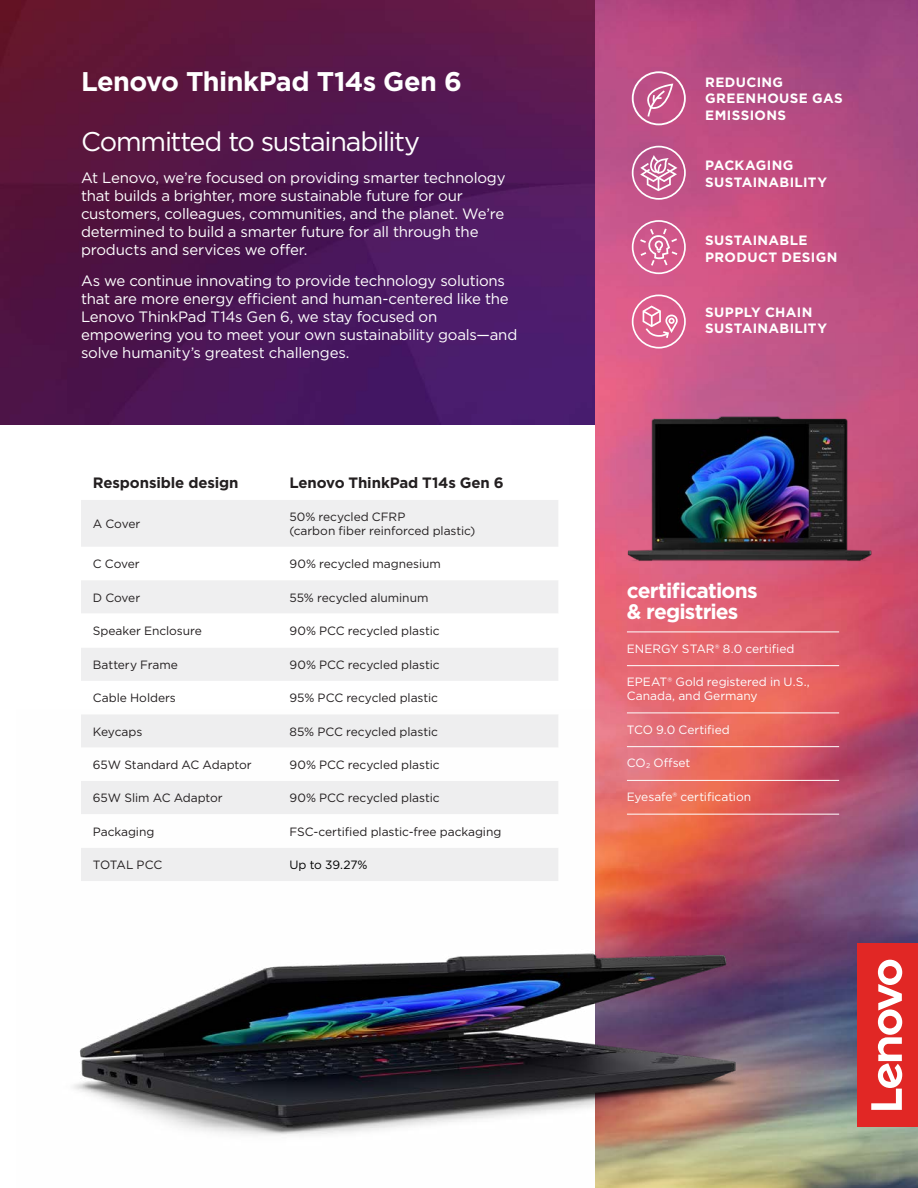
<style>
.page{position:relative;width:918px;height:1188px;background:#fff}
.page>*{position:absolute;margin:0;border:0;box-sizing:border-box;transform-origin:0 0}
.t1{font:27px "Gotham";letter-spacing:-.045em;color:#fff}
.t2{font:700 27px "Gotham";letter-spacing:-.02em;color:#fff}
.t3{font:700 21px/21px "Gotham";letter-spacing:-.04em;color:#fff}
.t4{font:15px/18px "Gotham";letter-spacing:-.015em;color:#fff}
.t5{font:700 15px "Gotham";letter-spacing:-.01em;color:#231f20}
.t6{font:700 13.5px/16.5px "Gotham";letter-spacing:.025em;color:#fff}
.t7{font:12px/13.5px "Gotham";letter-spacing:-.005em;color:#231f20}
.t8{font:12px/13.5px "Gotham";letter-spacing:-.005em;color:#fff}
.t9{font:12px "Gotham";letter-spacing:-.01em;color:#000}
.t10{font:12px "Gotham";letter-spacing:-.03em;color:#231f20}
</style>
<div class="page">
<img style="left:0;top:0;width:595px;height:424px">
<img style="left:595px;top:0;width:323px;height:1188px">
<div style="left:857px;top:943px;width:61px;height:184px;background:#e12725"></div>
<svg style="left:871px;top:960px;width:31px;height:150px"></svg>
<div style="left:81px;top:500px;width:477px;height:47px;background:#efeff0"></div>
<svg style="left:81px;top:580px;width:477px;height:101px;fill:#efeff0"></svg>
<svg style="left:632px;top:71px;width:54px;height:54px"></svg>
<svg style="left:632px;top:146px;width:54px;height:54px"></svg>
<svg style="left:632px;top:220px;width:54px;height:54px"></svg>
<svg style="left:632px;top:295px;width:54px;height:54px"></svg>
<hr style="left:627px;top:632px;width:212px;height:1px;background:#fff">
<hr style="left:627px;top:665px;width:212px;height:1px;background:#fff">
<hr style="left:627px;top:713px;width:212px;height:1px;background:#fff">
<hr style="left:627px;top:746px;width:212px;height:1px;background:#fff">
<hr style="left:627px;top:780px;width:212px;height:1px;background:#fff">
<hr style="left:627px;top:814px;width:212px;height:1px;background:#fff">
<img style="left:73px;top:709px;width:710px;height:479px">
<img style="left:597px;top:349px;width:305px;height:266px">
<p class="t2" style="left:81px;top:63px;width:382px">Lenovo ThinkPad T14s Gen 6</p>
<p class="t1" style="left:81px;top:124px;width:341px">Committed to sustainability</p>
<p class="t4" style="left:81px;top:168px;width:426px">At Lenovo, we’re focused on providing smarter technology that builds a brighter, more sustainable future for our customers, colleagues, communities, and the planet. We’re determined to build a smarter future for all through the products and services we offer.</p>
<p class="t4" style="left:81px;top:272px;width:438px">As we continue innovating to provide technology solutions that are more energy efficient and human-centered like the Lenovo ThinkPad T14s Gen 6, we stay focused on empowering you to meet your own sustainability goals—and solve humanity’s greatest challenges.</p>
<p class="t5" style="left:93px;top:473px;width:147px">Responsible design</p>
<p class="t5" style="left:289px;top:473px;width:216px">Lenovo ThinkPad T14s Gen 6</p>
<p class="t7" style="left:93px;top:517px;width:49px">A Cover</p>
<p class="t7" style="left:289px;top:510px;width:188px">50% recycled CFRP<br>(carbon fiber reinforced plastic)</p>
<p class="t7" style="left:93px;top:557px;width:48px">C Cover</p>
<p class="t7" style="left:289px;top:557px;width:153px">90% recycled magnesium</p>
<p class="t7" style="left:93px;top:590px;width:49px">D Cover</p>
<p class="t7" style="left:289px;top:590px;width:141px">55% recycled aluminum</p>
<p class="t7" style="left:93px;top:624px;width:111px">Speaker Enclosure</p>
<p class="t7" style="left:289px;top:624px;width:152px">90% PCC recycled plastic</p>
<p class="t7" style="left:93px;top:658px;width:87px">Battery Frame</p>
<p class="t7" style="left:289px;top:658px;width:152px">90% PCC recycled plastic</p>
<p class="t7" style="left:93px;top:691px;width:85px">Cable Holders</p>
<p class="t7" style="left:289px;top:691px;width:150px">95% PCC recycled plastic</p>
<p class="t7" style="left:93px;top:724px;width:51px">Keycaps</p>
<p class="t7" style="left:289px;top:724px;width:150px">85% PCC recycled plastic</p>
<p class="t7" style="left:93px;top:758px;width:160px">65W Standard AC Adaptor</p>
<p class="t7" style="left:289px;top:758px;width:152px">90% PCC recycled plastic</p>
<p class="t7" style="left:93px;top:791px;width:131px">65W Slim AC Adaptor</p>
<p class="t7" style="left:289px;top:791px;width:152px">90% PCC recycled plastic</p>
<p class="t7" style="left:93px;top:825px;width:63px">Packaging</p>
<p class="t7" style="left:289px;top:825px;width:213px">FSC-certified plastic-free packaging</p>
<p class="t10" style="left:93px;top:857px;width:71px">TOTAL PCC</p>
<p class="t9" style="left:289px;top:857px;width:80px">Up to 39.27%</p>
<p class="t6" style="left:705px;top:74px;width:139px">REDUCING<br>GREENHOUSE GAS<br>EMISSIONS</p>
<p class="t6" style="left:705px;top:157px;width:123px">PACKAGING<br>SUSTAINABILITY</p>
<p class="t6" style="left:705px;top:232px;width:134px">SUSTAINABLE<br>PRODUCT DESIGN</p>
<p class="t6" style="left:705px;top:304px;width:123px">SUPPLY CHAIN<br>SUSTAINABILITY</p>
<p class="t3" style="left:627px;top:580px;width:132px">certifications &amp; registries</p>
<p class="t8" style="left:627px;top:641px;width:169px">ENERGY STAR® 8.0 certified</p>
<p class="t8" style="left:627px;top:675px;width:184px">EPEAT® Gold registered in U.S.,<br>Canada, and Germany</p>
<p class="t8" style="left:627px;top:722px;width:104px">TCO 9.0 Certified</p>
<p class="t8" style="left:627px;top:756px;width:65px">CO<sub>2</sub> Offset</p>
<p class="t8" style="left:627px;top:790px;width:126px">Eyesafe® certification</p>
</div>
